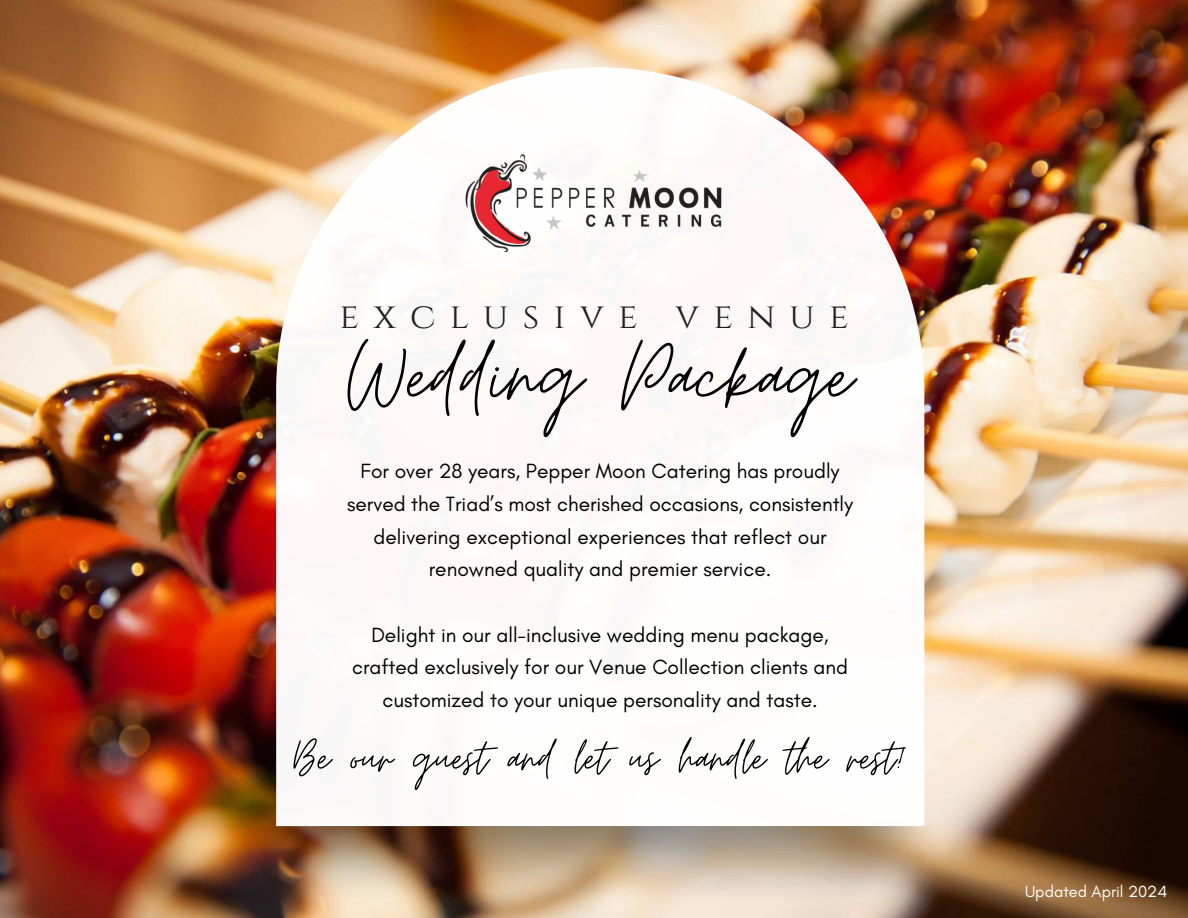
<style>
.page{position:relative;width:1188px;height:918px;background:#fff}
.page>*{position:absolute;margin:0;border:0;box-sizing:border-box;transform-origin:0 0}
.t1{font:102.45px "Moon Time";color:#000}
.t2{font:54px "Moon Time";color:#000}
.t3{font:35.7px "Cinzel";letter-spacing:.405em;color:#231f20}
.t4{font:21px/32.7px "Glacial Indifference";color:#000;text-align:center}
.t5{font:16.5px "Glacial Indifference";color:#fff}
</style>
<div class="page">
<img style="left:0;top:0;width:1188px;height:918px">
<svg style="left:276px;top:67px;width:648px;height:759px"></svg>
<img style="left:205px;top:826px;width:752px;height:89px">
<img style="left:459px;top:147px;width:270px;height:114px">
<h3 class="t3" style="left:339px;top:293px;width:511px">EXCLUSIVE VENUE</h3>
<h4 class="t1" style="left:348px;top:314px;width:507px">Wedding Package</h4>
<h4 class="t4" style="left:347px;top:455px;width:507px">For over 28 years, Pepper Moon Catering has proudly served the Triad’s most cherished occasions, consistently delivering exceptional experiences that reflect our renowned quality and premier service.</h4>
<h1 class="t4" style="left:352px;top:618px;width:497px">Delight in our all-inclusive wedding menu package, crafted exclusively for our Venue Collection clients and customized to your unique personality and taste.</h1>
<h2 class="t2" style="left:293px;top:725px;width:615px">Be our guest and let us handle the rest!</h2>
<p class="t5" style="left:1025px;top:881px;width:144px">Updated April 2024</p>
</div>
